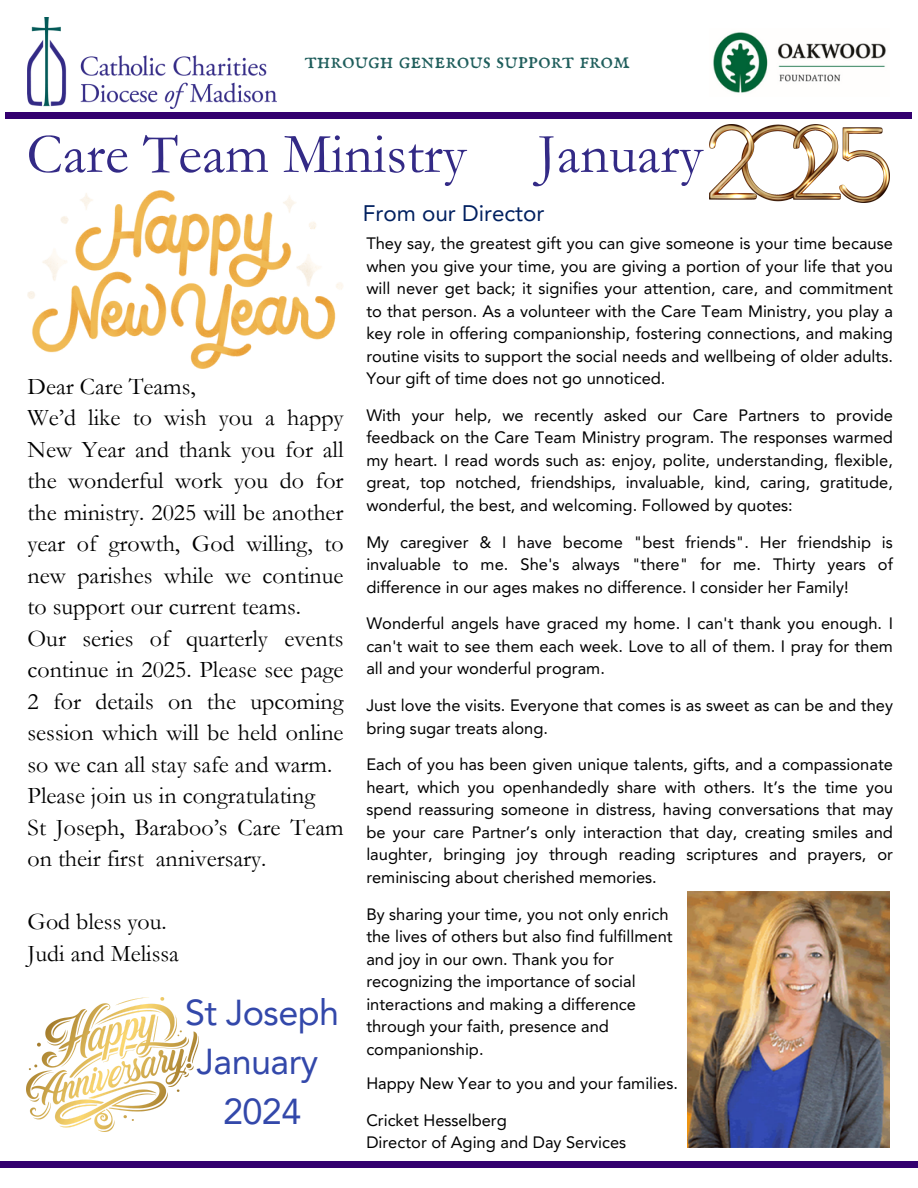
<style>
.page{position:relative;width:918px;height:1188px;background:#fff}
.page>*{position:absolute;margin:0;border:0;box-sizing:border-box;transform-origin:0 0}
.t1{font:57px "Garamond";color:#332a86}
.t2{font:36px/49.5px "Avenir LT Pro";letter-spacing:-.015em;color:#3348aa;text-align:center}
.t3{font:24px/31.5px "Garamond";color:#000}
.t4{font:23.7px "IM FELL English SC";color:#1f5e5c}
.t5{font:22.5px "Avenir LT Pro";color:#002060}
.t6{font:16.5px/22.5px "Avenir LT Pro";color:#000;text-align:justify}
</style>
<div class="page">
<div style="left:6px;top:113px;width:906px;height:5px;background:#33006f"></div>
<img style="left:713px;top:32px;width:173px;height:61px">
<div style="left:0;top:1162px;width:918px;height:5px;background:#33006f"></div>
<img style="left:27px;top:17px;width:250px;height:91px">
<img style="left:709px;top:125px;width:180px;height:77px">
<img style="left:28px;top:190px;width:315px;height:179px">
<img style="left:27px;top:998px;width:172px;height:134px">
<img style="left:687px;top:892px;width:203px;height:255px">
<p class="t4" style="left:305px;top:47px;width:326px">through generous support from</p>
<p class="t1" style="left:27px;top:123px;width:441px">Care Team Ministry</p>
<p class="t1" style="left:538px;top:123px;width:167px">January</p>
<h1 class="t5" style="left:363px;top:204px;width:183px">From our Director</h1>
<p class="t6" style="left:366px;top:234px;width:528px">They say, the greatest gift you can give someone is your time because when you give your time, you are giving a portion of your life that you will never get back; it signifies your attention, care, and commitment to that person. As a volunteer with the Care Team Ministry, you play a key role in offering companionship, fostering connections, and making routine visits to support the social needs and wellbeing of older adults.<br>Your gift of time does not go unnoticed.</p>
<h3 class="t6" style="left:366px;top:405px;width:528px">With your help, we recently asked our Care Partners to provide feedback on the Care Team Ministry program. The responses warmed my heart. I read words such as: enjoy, polite, understanding, flexible, great, top notched, friendships, invaluable, kind, caring, gratitude, wonderful, the best, and welcoming. Followed by quotes:</h3>
<p class="t6" style="left:366px;top:532px;width:528px">My caregiver &amp; I have become "best friends". Her friendship is invaluable to me. She's always "there" for me. Thirty years of difference in our ages makes no difference. I consider her Family!</p>
<p class="t6" style="left:366px;top:614px;width:528px">Wonderful angels have graced my home. I can't thank you enough. I can't wait to see them each week. Love to all of them. I pray for them all and your wonderful program.</p>
<p class="t6" style="left:366px;top:696px;width:528px">Just love the visits. Everyone that comes is as sweet as can be and they bring sugar treats along.</p>
<p class="t6" style="left:366px;top:755px;width:528px">Each of you has been given unique talents, gifts, and a compassionate heart, which you openhandedly share with others. It’s the time you spend reassuring someone in distress, having conversations that may be your care Partner’s only interaction that day, creating smiles and laughter, bringing joy through reading scriptures and prayers, or reminiscing about cherished memories.</p>
<p class="t6" style="left:366px;top:904px;width:304px">By sharing your time, you not only enrich</p>
<p class="t6" style="left:366px;top:927px;width:308px">the lives of others but also find fulfillment</p>
<p class="t6" style="left:366px;top:949px;width:249px">and joy in our own. Thank you for</p>
<p class="t6" style="left:366px;top:972px;width:271px">recognizing the importance of social</p>
<p class="t6" style="left:366px;top:994px;width:271px">interactions and making a difference</p>
<p class="t6" style="left:366px;top:1017px;width:244px">through your faith, presence and</p>
<p class="t6" style="left:366px;top:1039px;width:119px">companionship.</p>
<p class="t6" style="left:366px;top:1074px;width:313px">Happy New Year to you and your families.</p>
<p class="t6" style="left:366px;top:1110px;width:142px">Cricket Hesselberg</p>
<p class="t6" style="left:366px;top:1133px;width:261px">Director of Aging and Day Services</p>
<p class="t3" style="left:28px;top:371px;width:318px">Dear Care Teams,<br>We’d like to wish you a happy<br>New Year and thank you for all the wonderful work you do for the ministry. 2025 will be another year of growth, God willing, to new parishes while we continue to support our current teams.<br>Our series of quarterly events continue in 2025. Please see page<br>2 for details on the upcoming session which will be held online so we can all stay safe and warm.<br>Please join us in congratulating<br>St Joseph, Baraboo’s Care Team on their first anniversary.</p>
<h3 class="t3" style="left:28px;top:906px;width:153px">God bless you.<br>Judi and Melissa</h3>
<p class="t2" style="left:185px;top:991px;width:156px">St Joseph<br>January<br>2024</p>
</div>
